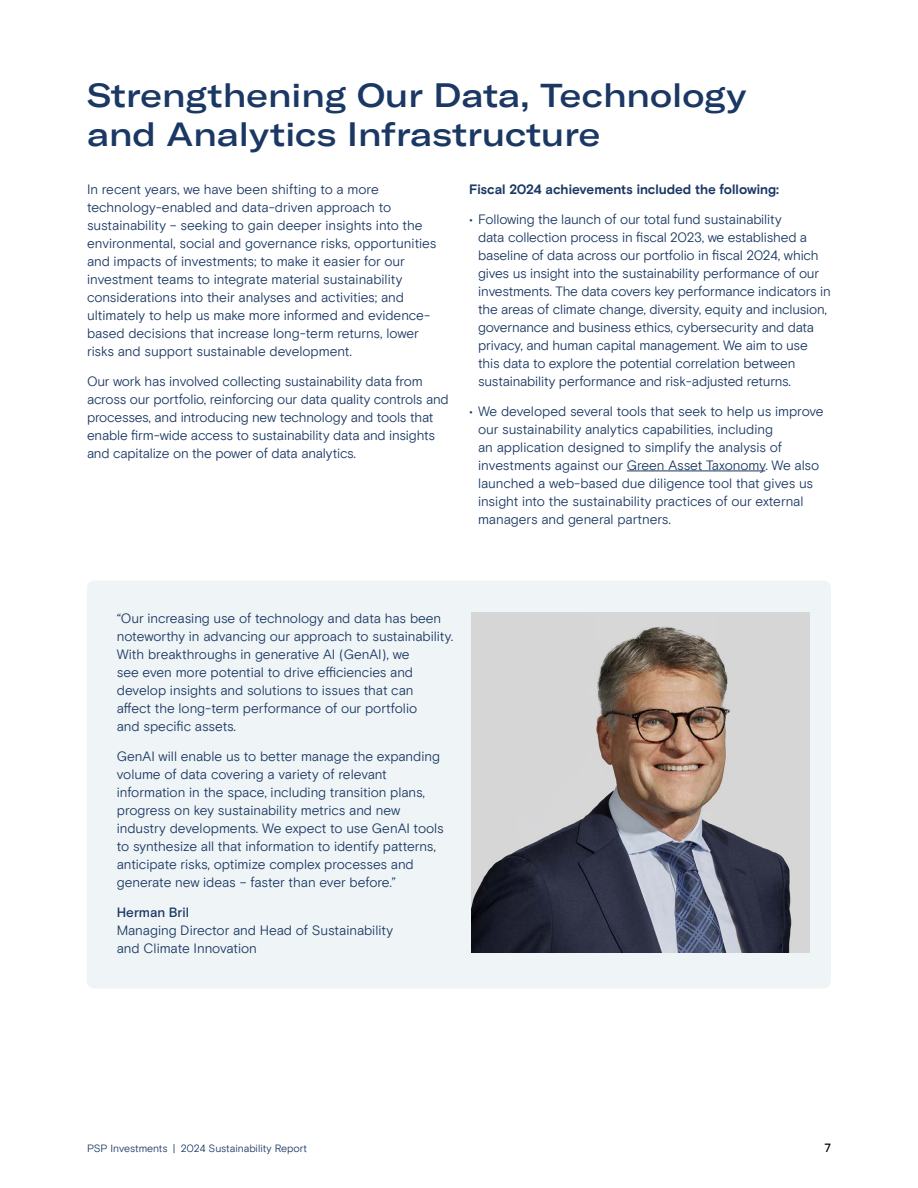
<style>
.page{position:relative;width:918px;height:1188px;background:#fff}
.page>*{position:absolute;margin:0;border:0;box-sizing:border-box;transform-origin:0 0}
.H1{font:500 expanded 33px/39px "GT America";color:#1a3863}
.Body{font:13.5px/18px "Basis Grotesque Pro Off White";letter-spacing:-.01em;color:#1a3863}
.Sidebar_body{font:13.5px/18px "Basis Grotesque Pro Off White";letter-spacing:-.005em;color:#1a3863}
.Body-2{font:700 13.5px "Basis Grotesque Pro";letter-spacing:-.005em;color:#1a3863}
.t1{font:500 12px "Basis Grotesque";color:#000}
.t2{font:10.5px "Basis Grotesque Pro Off White";letter-spacing:-.01em;color:#1a3863}
.s1{font-family:"Basis Grotesque";font-weight:500}
</style>
<div class="page">
<hr style="left:627px;top:471px;width:138px;height:1px;background:#1a3863">
<div style="left:87px;top:580px;width:744px;height:408px;background:#eff4f6;border-radius:8px"></div>
<img style="left:471px;top:612px;width:339px;height:341px">
<p class="H1" style="left:87px;top:76px;width:661px">Strengthening Our Data, Technology and Analytics Infrastructure</p>
<p class="Body" style="left:87px;top:180px;width:351px">In recent years, we have been shifting to a more technology-enabled and data-driven approach to sustainability – seeking to gain deeper insights into the environmental, social and governance risks, opportunities and impacts of investments; to make it easier for our investment teams to integrate material sustainability considerations into their analyses and activities; and ultimately to help us make more informed and evidence&shy;based decisions that increase long-term returns, lower risks and support sustainable development.</p>
<p class="Body" style="left:87px;top:372px;width:363px">Our work has involved collecting sustainability data from across our portfolio, reinforcing our data quality controls and processes, and introducing new technology and tools that enable firm-wide access to sustainability data and insights and capitalize on the power of data analytics.</p>
<p class="Body-2" style="left:469px;top:181px;width:311px">Fiscal 2024 achievements included the following:</p>
<p class="Body" style="left:478px;top:210px;width:354px;text-indent:-9px">• Following the launch of our total fund sustainability<br>data collection process in fiscal 2023, we established a baseline of data across our portfolio in fiscal 2024, which gives us insight into the sustainability performance of our investments. The data covers key performance indicators in the areas of climate change, diversity, equity and inclusion, governance and business ethics, cybersecurity and data privacy, and human capital management. We aim to use this data to explore the potential correlation between sustainability performance and risk-adjusted returns.</p>
<p class="Body" style="left:478px;top:402px;width:347px;text-indent:-9px">• We developed several tools that seek to help us improve our sustainability analytics capabilities, including<br>an application designed to simplify the analysis of investments against our Green Asset Taxonomy. We also launched a web-based due diligence tool that gives us insight into the sustainability practices of our external managers and general partners.</p>
<p class="Sidebar_body" style="left:117px;top:610px;width:338px">“Our increasing use of technology and data has been noteworthy in advancing our approach to sustainability.<br>With breakthroughs in generative AI (GenAI), we<br>see even more potential to drive efficiencies and develop insights and solutions to issues that can<br>affect the long-term performance of our portfolio<br>and specific assets.</p>
<p class="Sidebar_body" style="left:117px;top:748px;width:329px">GenAI will enable us to better manage the expanding volume of data covering a variety of relevant information in the space, including transition plans, progress on key sustainability metrics and new industry developments. We expect to use GenAI tools to synthesize all that information to identify patterns, anticipate risks, optimize complex processes and generate new ideas – faster than ever before.”</p>
<p class="Body" style="left:117px;top:904px;width:278px"><span class="s1">Herman Bril<br></span>Managing Director and Head of Sustainability and Climate Innovation</p>
<p class="t2" style="left:87px;top:1142px;width:222px">PSP Investments | 2024 Sustainability Report</p>
<p class="t1" style="left:824px;top:1141px;width:8px">7</p>
</div>
